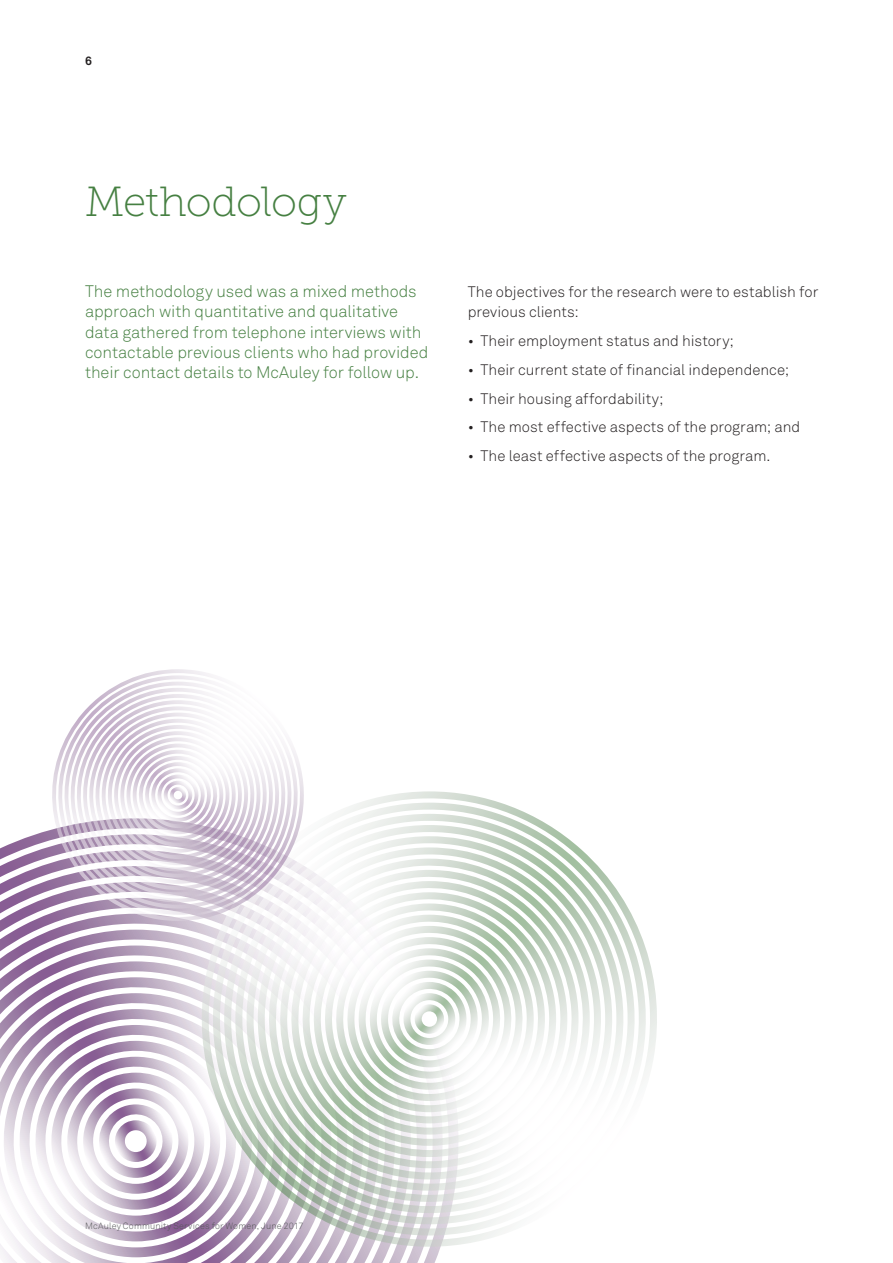
<style>
.page{position:relative;width:893px;height:1263px;background:#fff}
.page>*{position:absolute;margin:0;border:0;box-sizing:border-box;transform-origin:0 0}
.t1{font:42px "Museo Slab 100";letter-spacing:-.02em;color:#468042}
._1st_paragraph{font:300 16.5px/20.2px "Akkurat";letter-spacing:-.005em;color:#468042}
.Body_Text{font:300 15px/20.2px "Akkurat";color:#231f20}
.t2{font:700 12px "Akkurat";color:#231f20}
.t3{font:300 9px "Akkurat";letter-spacing:.02em;color:#57585a}
</style>
<div class="page">
<svg style="left:0;top:834px;width:441px;height:429px"></svg>
<svg style="left:192px;top:791px;width:465px;height:456px"></svg>
<svg style="left:37px;top:669px;width:272px;height:252px"></svg>
<p class="t2" style="left:85px;top:53px;width:8px">6</p>
<h1 class="t1" style="left:85px;top:179px;width:263px">Methodology</h1>
<p class="_1st_paragraph" style="left:85px;top:281px;width:345px">The methodology used was a mixed methods approach with quantitative and qualitative data gathered from telephone interviews with contactable previous clients who had provided their contact details to McAuley for follow up.</p>
<p class="Body_Text" style="left:468px;top:282px;width:352px">The objectives for the research were to establish for previous clients:</p>
<p class="Body_Text" style="left:468px;top:331px;width:268px">• Their employment status and history;</p>
<p class="Body_Text" style="left:468px;top:360px;width:323px">• Their current state of financial independence;</p>
<p class="Body_Text" style="left:468px;top:388px;width:197px">• Their housing affordability;</p>
<p class="Body_Text" style="left:468px;top:417px;width:334px">• The most effective aspects of the program; and</p>
<p class="Body_Text" style="left:468px;top:446px;width:304px">• The least effective aspects of the program.</p>
<p class="t3" style="left:85px;top:1220px;width:220px">McAuley Community Services for Women, June 2017</p>
</div>
